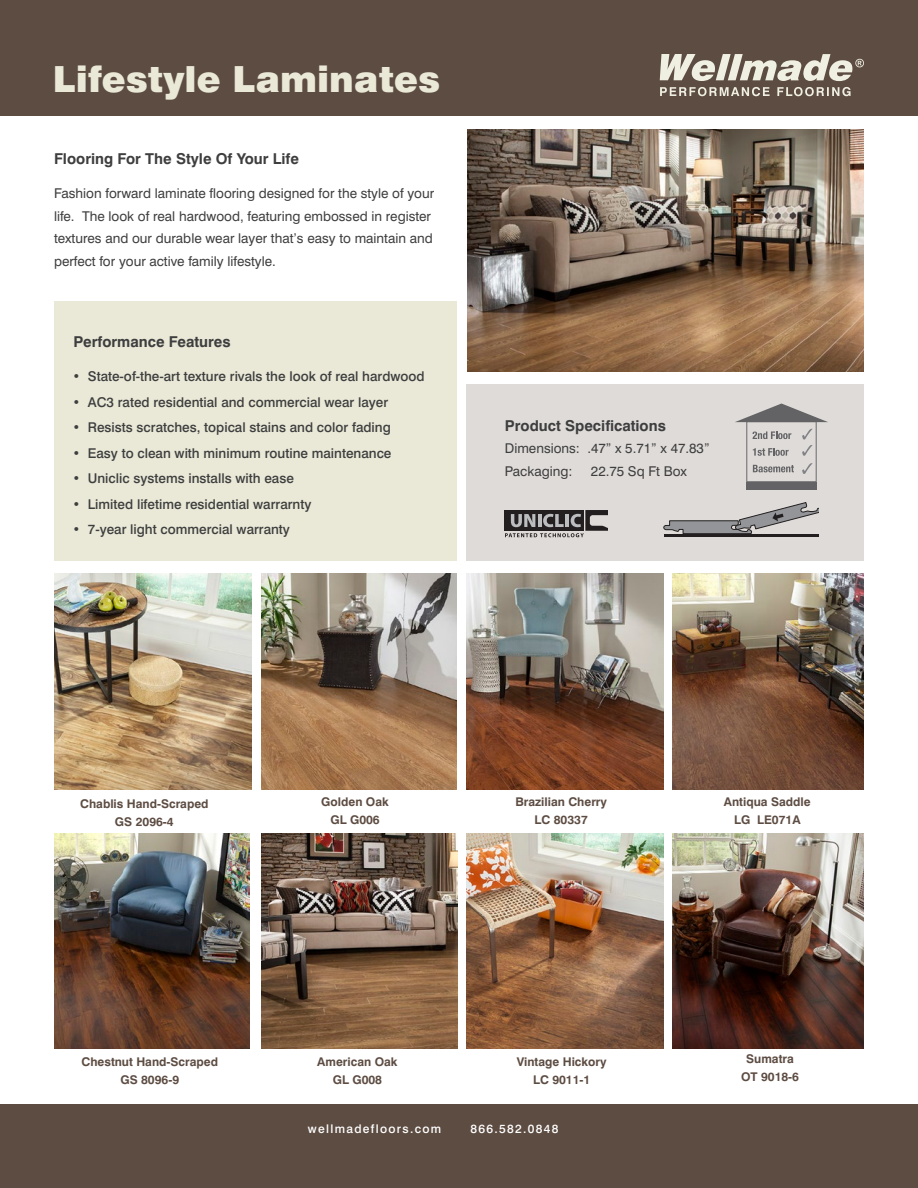
<style>
.page{position:relative;width:918px;height:1188px;background:#fff}
.page>*{position:absolute;margin:0;border:0;box-sizing:border-box;transform-origin:0 0}
.t1{font:900 36px "Swiss 721 BT";color:#eae9d7}
.t2{font:700 15px "Swiss 721 BT";color:#3e3e3f}
.Bullets{font:500 13.5px "Swiss 721 BT";color:#3e3e3f}
.Text{font:13.5px/22.5px "Swiss 721 BT";color:#3e3e3f}
.Plain_Text{font:700 12px/18px "Swiss 721 BT";color:#5d4c42;text-align:center}
.t3{font:500 12px "Swiss 721 BT";letter-spacing:.11em;color:#fff}
</style>
<div class="page">
<div style="left:0;top:0;width:918px;height:116px;background:#5d4c42"></div>
<div style="left:0;top:1105px;width:918px;height:83px;background:#5d4c42"></div>
<svg style="left:660px;top:54px;width:204px;height:27px"></svg>
<svg style="left:660px;top:87px;width:191px;height:9px"></svg>
<div style="left:54px;top:301px;width:403px;height:260px;background:#eae9d7"></div>
<div style="left:467px;top:384px;width:397px;height:177px;background:#dfdbd8"></div>
<div style="left:746px;top:482px;width:71px;height:8px;background:#636366"></div>
<svg style="left:735px;top:404px;width:93px;height:78px"></svg>
<svg style="left:505px;top:510px;width:103px;height:27px"></svg>
<hr style="left:664px;top:534px;width:155px;height:2px;background:#231f20">
<svg style="left:663px;top:502px;width:156px;height:32px"></svg>
<img style="left:468px;top:130px;width:396px;height:242px">
<img style="left:54px;top:573px;width:197px;height:216px">
<img style="left:261px;top:573px;width:196px;height:216px">
<img style="left:467px;top:573px;width:197px;height:216px">
<img style="left:673px;top:573px;width:191px;height:216px">
<img style="left:54px;top:834px;width:196px;height:215px">
<img style="left:261px;top:834px;width:197px;height:215px">
<img style="left:467px;top:834px;width:196px;height:215px">
<img style="left:673px;top:834px;width:191px;height:215px">
<p class="t1" style="left:53px;top:57px;width:389px">Lifestyle Laminates</p>
<p class="t2" style="left:54px;top:150px;width:246px">Flooring For The Style Of Your Life</p>
<p class="Text" style="left:54px;top:182px;width:382px">Fashion forward laminate flooring designed for the style of your life. The look of real hardwood, featuring embossed in register textures and our durable wear layer that’s easy to maintain and perfect for your active family lifestyle.</p>
<p class="t2" style="left:73px;top:332px;width:159px">Performance Features</p>
<p class="Bullets" style="left:72px;top:368px;width:354px">• State-of-the-art texture rivals the look of real hardwood</p>
<p class="Bullets" style="left:72px;top:394px;width:317px">• AC3 rated residential and commercial wear layer</p>
<p class="Bullets" style="left:72px;top:419px;width:320px">• Resists scratches, topical stains and color fading</p>
<p class="Bullets" style="left:72px;top:445px;width:321px">• Easy to clean with minimum routine maintenance</p>
<p class="Bullets" style="left:72px;top:470px;width:223px">• Uniclic systems installs with ease</p>
<p class="Bullets" style="left:72px;top:496px;width:241px">• Limited lifetime residential warrarnty</p>
<p class="Bullets" style="left:72px;top:521px;width:219px">• 7-year light commercial warranty</p>
<p class="t2" style="left:505px;top:417px;width:163px">Product Specifications</p>
<p class="Text" style="left:505px;top:437px;width:206px">Dimensions: .47” x 5.71” x 47.83”<br>Packaging:</p>
<p class="Text" style="left:591px;top:459px;width:98px">22.75 Sq Ft Box</p>
<p class="Plain_Text" style="left:80px;top:794px;width:130px">Chablis Hand-Scraped<br>GS 2096-4</p>
<p class="Plain_Text" style="left:321px;top:793px;width:69px">Golden Oak<br>GL G006</p>
<p class="Plain_Text" style="left:724px;top:793px;width:88px">Antiqua Saddle<br>LG LE071A</p>
<p class="Plain_Text" style="left:515px;top:793px;width:93px">Brazilian Cherry<br>LC 80337</p>
<p class="Plain_Text" style="left:81px;top:1053px;width:138px">Chestnut Hand-Scraped<br>GS 8096-9</p>
<p class="Plain_Text" style="left:317px;top:1053px;width:82px">American Oak<br>GL G008</p>
<p class="Plain_Text" style="left:517px;top:1053px;width:91px">Vintage Hickory<br>LC 9011-1</p>
<p class="Plain_Text" style="left:741px;top:1050px;width:60px">Sumatra<br>OT 9018-6</p>
<p class="t3" style="left:308px;top:1122px;width:135px">wellmadefloors.com</p>
<p class="t3" style="left:471px;top:1122px;width:90px">866.582.0848</p>
</div>
